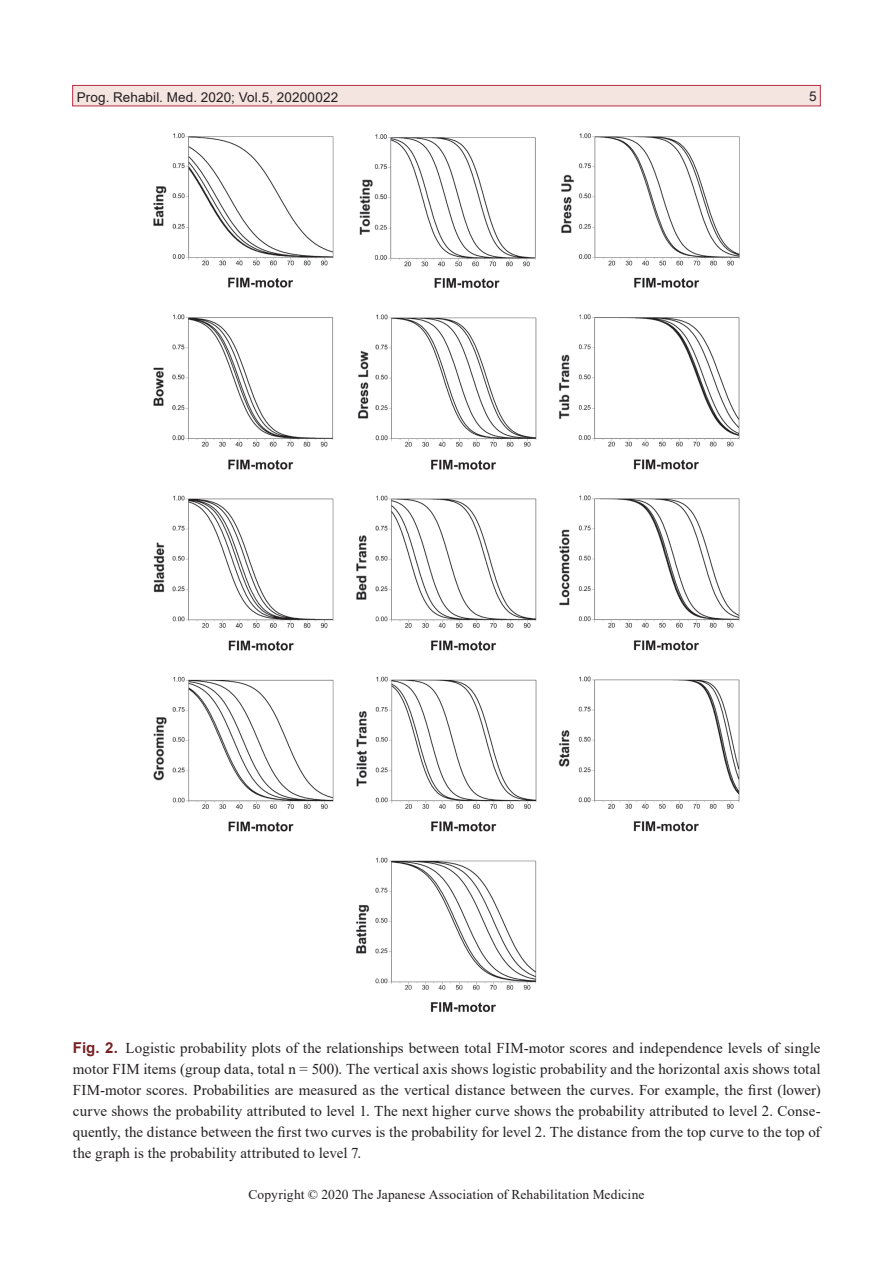
<style>
.page{position:relative;width:893px;height:1263px;background:#fff}
.page>*{position:absolute;margin:0;border:0;box-sizing:border-box;transform-origin:0 0}
.t1{font:15px/21px "Times New Roman";letter-spacing:.005em;color:#231f20;text-align:justify}
.t2{font:13.5px "Times New Roman";letter-spacing:.005em;color:#231f20}
.t3{font:13.5px "Arial";letter-spacing:.01em;color:#231f20}
.s1{font-family:"Arial";font-weight:700;color:#772022}
</style>
<div class="page">
<div style="left:72px;top:85px;width:749px;height:21px;background:#f5e5e0;border:1px solid #b72b40"></div>
<img style="left:153px;top:133px;width:587px;height:880px">
<p class="t3" style="left:77px;top:88px;width:263px">Prog. Rehabil. Med. 2020; Vol.5, 20200022</p>
<p class="t3" style="left:809px;top:87px;width:9px">5</p>
<p class="t1" style="left:73px;top:1037px;width:749px"><span class="s1">Fig. 2.</span> Logistic probability plots of the relationships between total FIM-motor scores and independence levels of single motor FIM items (group data, total n = 500). The vertical axis shows logistic probability and the horizontal axis shows total FIM-motor scores. Probabilities are measured as the vertical distance between the curves. For example, the first (lower) curve shows the probability attributed to level 1. The next higher curve shows the probability attributed to level 2. Conse&shy;quently, the distance between the first two curves is the probability for level 2. The distance from the top curve to the top of the graph is the probability attributed to level 7.</p>
<p class="t2" style="left:248px;top:1185px;width:397px">Copyright © 2020 The Japanese Association of Rehabilitation Medicine</p>
</div>
